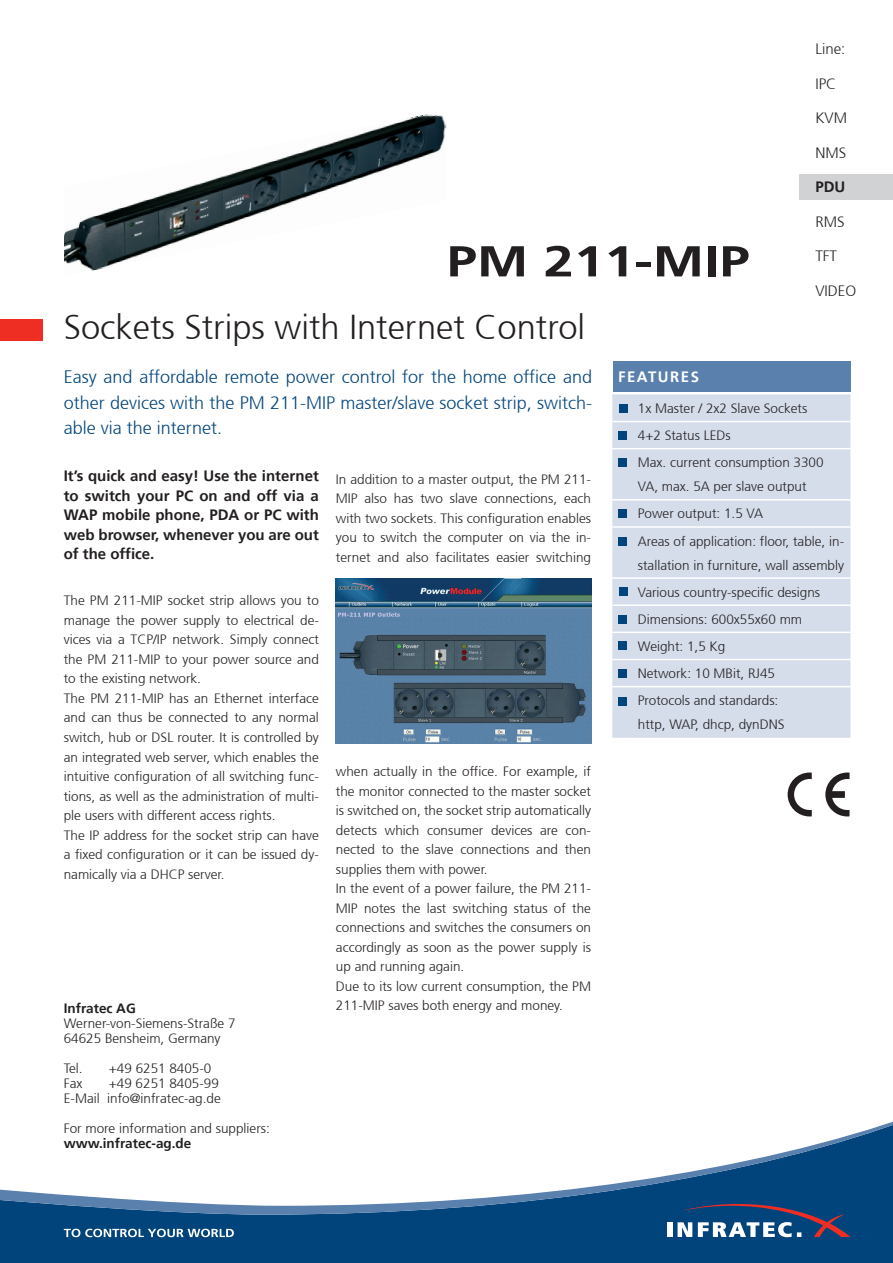
<style>
.page{position:relative;width:893px;height:1263px;background:#fff}
.page>*{position:absolute;margin:0;border:0;box-sizing:border-box;transform-origin:0 0}
.t1{font:700 43.2px "Frutiger 65";color:#231f20;scale:1.26 1}
.t2{font:300 34.5px "Frutiger 45";color:#231f20}
.t3{font:300 18px/25.5px "Frutiger 45";color:#00447b;text-align:justify}
.t4{font:700 15px/19.5px "Frutiger 65";color:#231f20;text-align:justify}
.t5{font:300 15px "Frutiger 45";color:#231f20}
.t6{font:700 15px "Frutiger 65";letter-spacing:.1em;color:#fff}
.t7{font:300 13.5px/19.5px "Frutiger 45";color:#231f20}
.t8{font:700 13.5px "Frutiger 65";color:#231f20}
</style>
<div class="page">
<svg style="left:0;top:1121px;width:893px;height:83px"></svg>
<div style="left:0;top:319px;width:43px;height:21px;background:#ee2e22"></div>
<svg style="left:0;top:1204px;width:893px;height:59px;background:#104d81"></svg>
<div style="left:799px;top:174px;width:94px;height:26px;background:#d1d2d4"></div>
<svg style="left:788px;top:772px;width:24px;height:44px"></svg>
<svg style="left:825px;top:772px;width:24px;height:44px"></svg>
<div style="left:612px;top:361px;width:238px;height:31px;background:#5a80ad"></div>
<div style="left:612px;top:394px;width:238px;height:344px;background:#d5ddeb"></div>
<hr style="left:612px;top:421px;width:238px;height:1px;background:#fff">
<hr style="left:612px;top:448px;width:238px;height:1px;background:#fff">
<hr style="left:612px;top:499px;width:238px;height:2px;background:#fff">
<hr style="left:612px;top:526px;width:238px;height:2px;background:#fff">
<hr style="left:612px;top:577px;width:238px;height:2px;background:#fff">
<hr style="left:612px;top:604px;width:238px;height:2px;background:#fff">
<hr style="left:612px;top:632px;width:238px;height:1px;background:#fff">
<hr style="left:612px;top:659px;width:238px;height:1px;background:#fff">
<hr style="left:612px;top:686px;width:238px;height:1px;background:#fff">
<div style="left:619px;top:404px;width:9px;height:8px;background:#00447b"></div>
<div style="left:619px;top:432px;width:8px;height:8px;background:#00447b"></div>
<div style="left:619px;top:458px;width:8px;height:9px;background:#00447b"></div>
<div style="left:619px;top:509px;width:8px;height:9px;background:#00447b"></div>
<div style="left:619px;top:587px;width:9px;height:9px;background:#00447b"></div>
<div style="left:619px;top:641px;width:8px;height:9px;background:#00447b"></div>
<div style="left:619px;top:669px;width:8px;height:8px;background:#00447b"></div>
<div style="left:619px;top:697px;width:8px;height:8px;background:#00447b"></div>
<div style="left:619px;top:615px;width:8px;height:8px;background:#00447b"></div>
<div style="left:619px;top:537px;width:8px;height:9px;background:#00447b"></div>
<img style="left:64px;top:114px;width:382px;height:157px">
<img style="left:336px;top:578px;width:255px;height:166px">
<h1 class="t1" style="left:446px;top:236px;width:242px">PM 211-MIP</h1>
<h2 class="t2" style="left:64px;top:308px;width:523px">Sockets Strips with Internet Control</h2>
<p class="t5" style="left:815px;top:40px;width:31px">Line:</p>
<p class="t5" style="left:815px;top:75px;width:22px">IPC</p>
<p class="t5" style="left:815px;top:109px;width:33px">KVM</p>
<p class="t5" style="left:815px;top:144px;width:32px">NMS</p>
<p class="t4" style="left:815px;top:177px;width:31px">PDU</p>
<p class="t5" style="left:815px;top:213px;width:31px">RMS</p>
<p class="t5" style="left:815px;top:247px;width:23px">TFT</p>
<p class="t5" style="left:815px;top:282px;width:42px">VIDEO</p>
<h3 class="t3" style="left:64px;top:365px;width:530px">Easy and affordable remote power control for the home office and other devices with the PM 211-MIP master/slave socket strip, switch&shy;able via the internet.</h3>
<p class="t4" style="left:64px;top:466px;width:257px">It’s quick and easy! Use the internet to switch your PC on and off via a WAP mobile phone, PDA or PC with web browser, whenever you are out of the office.</p>
<p class="t7" style="left:64px;top:591px;width:257px">The PM 211-MIP socket strip allows you to manage the power supply to electrical de&shy;vices via a TCP/IP network. Simply connect the PM 211-MIP to your power source and to the existing network.<br>The PM 211-MIP has an Ethernet interface and can thus be connected to any normal switch, hub or DSL router. It is controlled by an integrated web server, which enables the intuitive configuration of all switching func&shy;tions, as well as the administration of multi&shy;ple users with different access rights.<br>The IP address for the socket strip can have a fixed configuration or it can be issued dy&shy;namically via a DHCP server.</p>
<p class="t8" style="left:64px;top:1000px;width:74px">Infratec AG</p>
<p class="t7" style="left:64px;top:1016px;width:173px;line-height:15px">Werner-von-Siemens-Straße 7<br>64625 Bensheim, Germany</p>
<p class="t7" style="left:64px;top:1058px;width:20px">Tel.</p>
<p class="t7" style="left:109px;top:1058px;width:104px">+49 6251 8405-0</p>
<p class="t7" style="left:64px;top:1073px;width:20px">Fax</p>
<p class="t7" style="left:64px;top:1076px;width:159px;line-height:15px;text-align:right">+49 6251 8405-99<br>E-Mail info@infratec-ag.de</p>
<p class="t7" style="left:64px;top:1118px;width:208px">For more information and suppliers:</p>
<p class="t8" style="left:64px;top:1135px;width:129px">www.infratec-ag.de</p>
<p class="t7" style="left:336px;top:469px;width:257px;text-align:justify">In addition to a master output, the PM 211- MIP also has two slave connections, each with two sockets. This configuration enables you to switch the computer on via the in&shy;ternet and also facilitates easier switching</p>
<p class="t7" style="left:336px;top:762px;width:257px">when actually in the office. For example, if the monitor connected to the master socket is switched on, the socket strip automatically detects which consumer devices are con&shy;nected to the slave connections and then supplies them with power.<br>In the event of a power failure, the PM 211- MIP notes the last switching status of the connections and switches the consumers on accordingly as soon as the power supply is up and running again.<br>Due to its low current consumption, the PM 211-MIP saves both energy and money.</p>
<p class="t6" style="left:618px;top:368px;width:82px">FEATURES</p>
<p class="t7" style="left:638px;top:395px;width:187px;line-height:27.2px">1x Master / 2x2 Slave Sockets<br>4+2 Status LEDs<br>Max. current consumption 3300</p>
<p class="t7" style="left:638px;top:473px;width:208px;line-height:27.2px">VA, max. 5A per slave output<br>Power output: 1.5 VA<br>Areas of application: floor, table, in-</p>
<p class="t7" style="left:638px;top:551px;width:208px;line-height:27.2px">stallation in furniture, wall assembly<br>Various country-specific designs<br>Dimensions: 600x55x60 mm<br>Weight: 1,5 Kg<br>Network: 10 MBit, RJ45<br>Protocols and standards:</p>
<p class="t7" style="left:638px;top:715px;width:148px">http, WAP, dhcp, dynDNS</p>
</div>
